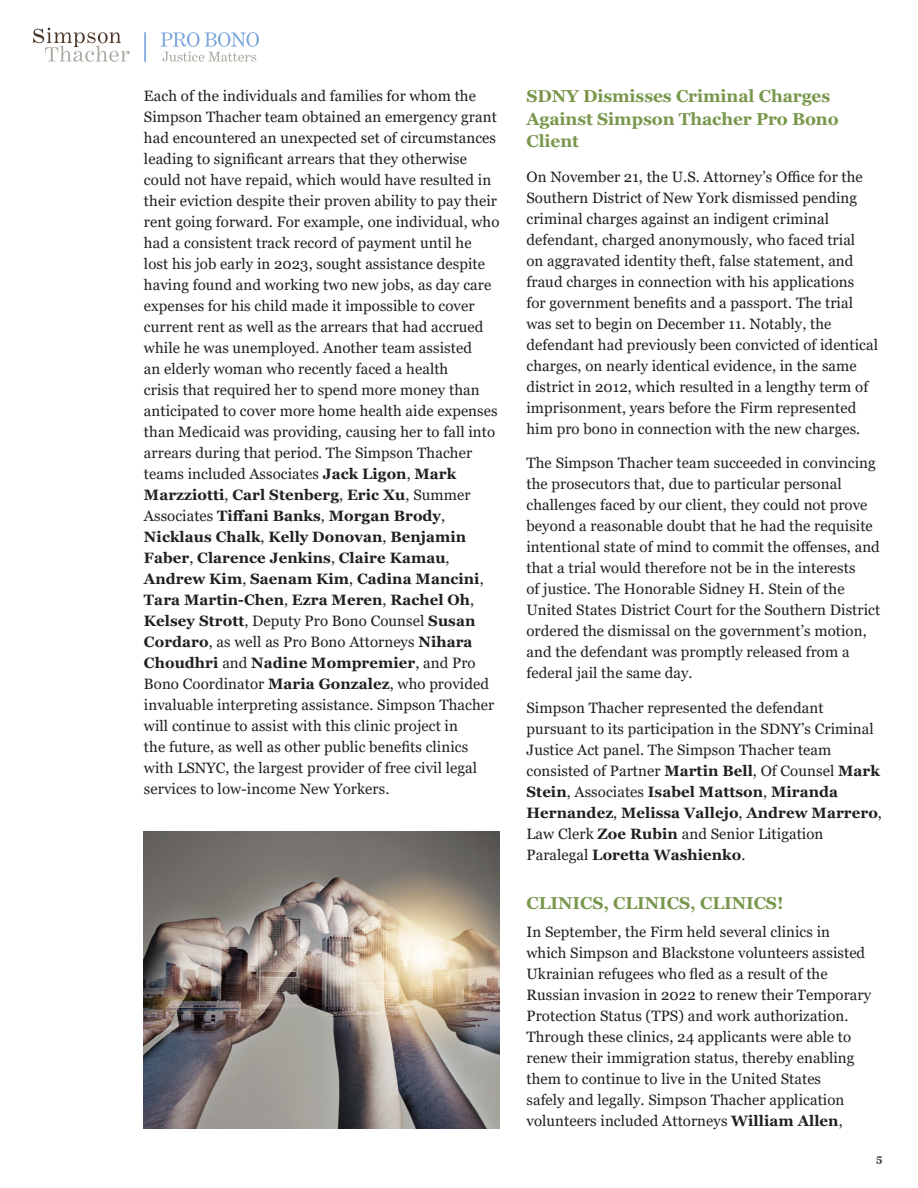
<style>
.page{position:relative;width:918px;height:1188px;background:#fff}
.page>*{position:absolute;margin:0;border:0;box-sizing:border-box;transform-origin:0 0}
.Standard_Text{font:700 17.25px/22.5px "Georgia";letter-spacing:-.005em;color:#79974c}
.Subhead7490{font:700 17.25px "Georgia";letter-spacing:-.005em;color:#79974c}
.Standard_Text-2{font:15px/21px "Georgia";letter-spacing:.005em;color:#231f20}
.t1{font:700 10.5px "Georgia";color:#493728}
.s1{font-weight:700}
</style>
<div class="page">
<svg style="left:33px;top:28px;width:97px;height:34px"></svg>
<svg style="left:161px;top:32px;width:98px;height:30px"></svg>
<hr style="left:144px;top:32px;width:2px;height:30px;background:#7ca6dc">
<img style="left:144px;top:832px;width:355px;height:297px">
<p class="Standard_Text-2" style="left:144px;top:85px;width:357px">Each of the individuals and families for whom the Simpson Thacher team obtained an emergency grant had encountered an unexpected set of circumstances leading to significant arrears that they otherwise could not have repaid, which would have resulted in their eviction despite their proven ability to pay their rent going forward. For example, one individual, who had a consistent track record of payment until he lost his job early in 2023, sought assistance despite having found and working two new jobs, as day care expenses for his child made it impossible to cover current rent as well as the arrears that had accrued while he was unemployed. Another team assisted<br>an elderly woman who recently faced a health<br>crisis that required her to spend more money than anticipated to cover more home health aide expenses than Medicaid was providing, causing her to fall into arrears during that period. The Simpson Thacher teams included Associates <span class="s1">Jack Ligon</span>, <span class="s1">Mark Marzziotti</span>, <span class="s1">Carl Stenberg</span>, <span class="s1">Eric Xu</span>, Summer Associates <span class="s1">Tiffani Banks</span>, <span class="s1">Morgan Brody</span>, <span class="s1">Nicklaus Chalk</span>, <span class="s1">Kelly Donovan</span>, <span class="s1">Benjamin Faber</span>, <span class="s1">Clarence Jenkins</span>, <span class="s1">Claire Kamau</span>, <span class="s1">Andrew Kim</span>, <span class="s1">Saenam Kim</span>, <span class="s1">Cadina Mancini</span>, <span class="s1">Tara Martin-Chen</span>, <span class="s1">Ezra Meren</span>, <span class="s1">Rachel Oh</span>, <span class="s1">Kelsey Strott</span>, Deputy Pro Bono Counsel <span class="s1">Susan Cordaro</span>, as well as Pro Bono Attorneys <span class="s1">Nihara Choudhri</span> and <span class="s1">Nadine Mompremier</span>, and Pro Bono Coordinator <span class="s1">Maria Gonzalez</span>, who provided invaluable interpreting assistance. Simpson Thacher will continue to assist with this clinic project in<br>the future, as well as other public benefits clinics with LSNYC, the largest provider of free civil legal services to low-income New Yorkers.</p>
<p class="Standard_Text" style="left:526px;top:85px;width:314px">SDNY Dismisses Criminal Charges<br>Against Simpson Thacher Pro Bono<br>Client</p>
<p class="Standard_Text-2" style="left:526px;top:166px;width:353px">On November 21, the U.S. Attorney’s Office for the Southern District of New York dismissed pending criminal charges against an indigent criminal defendant, charged anonymously, who faced trial<br>on aggravated identity theft, false statement, and fraud charges in connection with his applications<br>for government benefits and a passport. The trial was set to begin on December 11. Notably, the defendant had previously been convicted of identical charges, on nearly identical evidence, in the same district in 2012, which resulted in a lengthy term of imprisonment, years before the Firm represented him pro bono in connection with the new charges.</p>
<p class="Standard_Text-2" style="left:526px;top:453px;width:355px">The Simpson Thacher team succeeded in convincing the prosecutors that, due to particular personal challenges faced by our client, they could not prove beyond a reasonable doubt that he had the requisite intentional state of mind to commit the offenses, and that a trial would therefore not be in the interests<br>of justice. The Honorable Sidney H. Stein of the United States District Court for the Southern District ordered the dismissal on the government’s motion, and the defendant was promptly released from a federal jail the same day.</p>
<p class="Standard_Text-2" style="left:526px;top:697px;width:357px">Simpson Thacher represented the defendant pursuant to its participation in the SDNY’s Criminal Justice Act panel. The Simpson Thacher team consisted of Partner <span class="s1">Martin Bell</span>, Of Counsel <span class="s1">Mark Stein</span>, Associates <span class="s1">Isabel Mattson</span>, <span class="s1">Miranda Hernandez</span>, <span class="s1">Melissa Vallejo</span>, <span class="s1">Andrew Marrero</span>, Law Clerk <span class="s1">Zoe Rubin</span> and Senior Litigation Paralegal <span class="s1">Loretta Washienko</span>.</p>
<p class="Subhead7490" style="left:526px;top:892px;width:259px">CLINICS, CLINICS, CLINICS!</p>
<p class="Standard_Text-2" style="left:526px;top:922px;width:346px">In September, the Firm held several clinics in which Simpson and Blackstone volunteers assisted Ukrainian refugees who fled as a result of the Russian invasion in 2022 to renew their Temporary Protection Status (TPS) and work authorization.<br>Through these clinics, 24 applicants were able to renew their immigration status, thereby enabling them to continue to live in the United States<br>safely and legally. Simpson Thacher application volunteers included Attorneys <span class="s1">William Allen</span>,</p>
<p class="t1" style="left:876px;top:1152px;width:8px">5</p>
</div>
